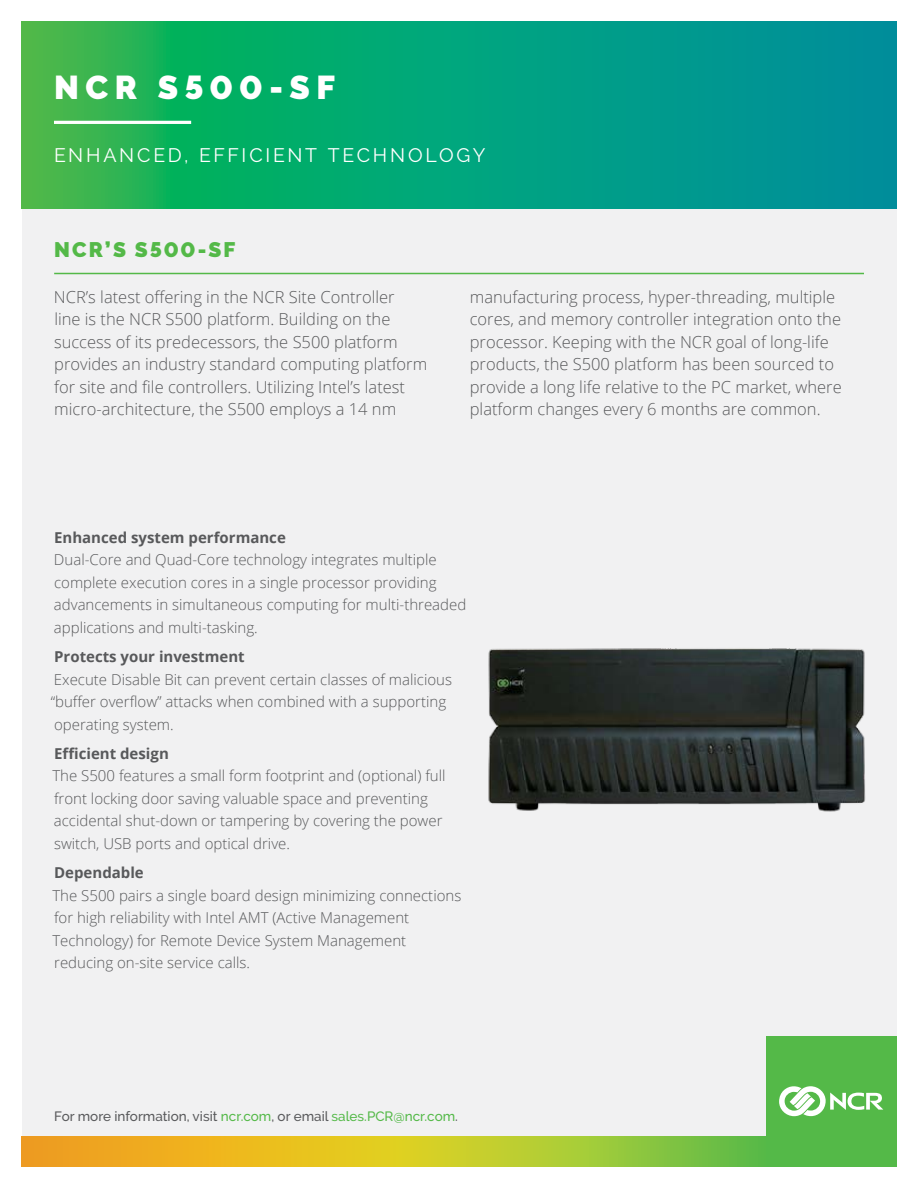
<style>
.page{position:relative;width:918px;height:1188px;background:#fff}
.page>*{position:absolute;margin:0;border:0;box-sizing:border-box;transform-origin:0 0}
.t1{font:900 33px "Raleway";letter-spacing:.195em;color:#fff}
.t2{font:900 21px "Raleway";letter-spacing:.095em;color:#54b948}
.t3{font:19.5px "Raleway";letter-spacing:.14em;color:#fff}
.t4{font:300 16.5px/22.5px "Open Sans";color:#58595b}
.t5{font:300 15px/22.5px "Open Sans";color:#58595b}
.t6{font:700 15px "Open Sans";color:#58595b}
.t7{font:500 13.5px "Raleway";color:#58595b}
.s1{color:#54b948}
</style>
<div class="page">
<div style="left:22px;top:22px;width:874px;height:1144px;background:#f1f1f2"></div>
<svg style="left:22px;top:22px;width:874px;height:186px;background:#09a478"></svg>
<hr style="left:54px;top:121px;width:137px;height:3px;background:#fff">
<hr style="left:54px;top:273px;width:810px;height:1px;background:#54b948">
<svg style="left:22px;top:1136px;width:744px;height:30px;background:#c6be2a"></svg>
<div style="left:766px;top:1036px;width:130px;height:130px;background:#54b948"></div>
<svg style="left:779px;top:1086px;width:104px;height:30px"></svg>
<img style="left:488px;top:648px;width:378px;height:164px">
<h1 class="t1" style="left:54px;top:68px;width:283px">NCR S500-SF</h1>
<h3 class="t3" style="left:54px;top:144px;width:433px">ENHANCED, EFFICIENT TECHNOLOGY</h3>
<h2 class="t2" style="left:54px;top:237px;width:183px">NCR’S S500-SF</h2>
<p class="t4" style="left:54px;top:285px;width:375px">NCR’s latest offering in the NCR Site Controller<br>line is the NCR S500 platform. Building on the success of its predecessors, the S500 platform provides an industry standard computing platform for site and file controllers. Utilizing Intel’s latest micro-architecture, the S500 employs a 14 nm</p>
<p class="t4" style="left:470px;top:285px;width:374px">manufacturing process, hyper-threading, multiple cores, and memory controller integration onto the processor. Keeping with the NCR goal of long-life products, the S500 platform has been sourced to provide a long life relative to the PC market, where platform changes every 6 months are common.</p>
<p class="t6" style="left:54px;top:527px;width:233px">Enhanced system performance</p>
<p class="t5" style="left:54px;top:548px;width:414px">Dual-Core and Quad-Core technology integrates multiple complete execution cores in a single processor providing advancements in simultaneous computing for multi-threaded applications and multi-tasking.</p>
<p class="t6" style="left:54px;top:646px;width:192px">Protects your investment</p>
<p class="t5" style="left:51px;top:668px;width:403px">Execute Disable Bit can prevent certain classes of malicious “buffer overflow” attacks when combined with a supporting operating system.</p>
<p class="t6" style="left:54px;top:743px;width:116px">Efficient design</p>
<p class="t5" style="left:52px;top:764px;width:395px">The S500 features a small form footprint and (optional) full front locking door saving valuable space and preventing accidental shut-down or tampering by covering the power switch, USB ports and optical drive.</p>
<p class="t6" style="left:54px;top:862px;width:91px">Dependable</p>
<p class="t5" style="left:52px;top:884px;width:410px">The S500 pairs a single board design minimizing connections for high reliability with Intel AMT (Active Management Technology) for Remote Device System Management reducing on-site service calls.</p>
<p class="t7" style="left:54px;top:1108px;width:405px">For more information, visit <span class="s1">ncr.com</span>, or email <span class="s1">sales.PCR@ncr.com</span>.</p>
</div>
